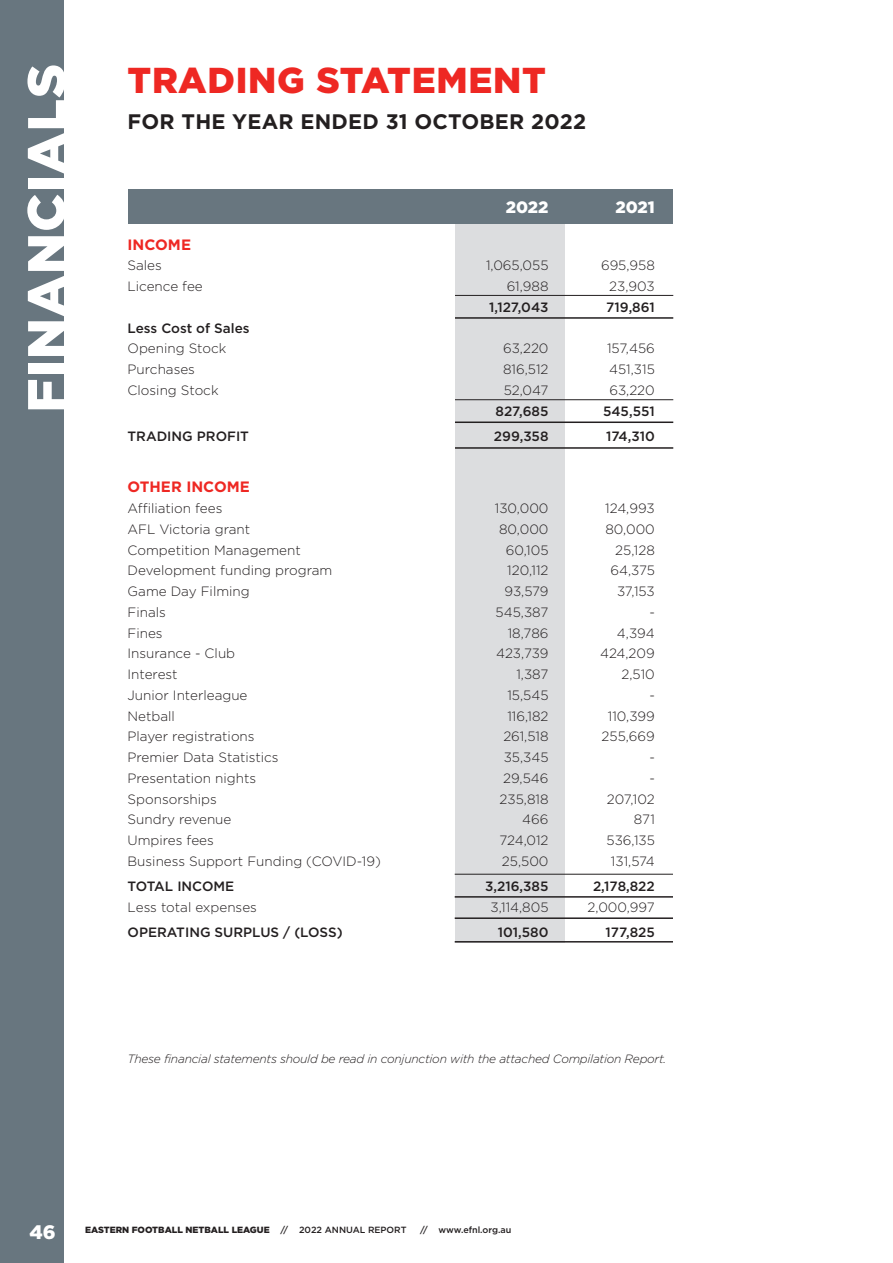
<style>
.page{position:relative;width:893px;height:1263px;background:#fff}
.page>*{position:absolute;margin:0;border:0;box-sizing:border-box;transform-origin:0 0}
.t1{font:900 52.5px "Gotham";letter-spacing:.02em;color:#fff}
.t2{font:900 36px "Gotham";letter-spacing:.02em;color:#ee2823}
.t3{font:700 21px "Gotham";letter-spacing:.01em;color:#231f20}
.t4{font:900 19.5px "Gotham";color:#fff}
.t5{font:900 16.5px "Gotham";color:#fff}
.t6{font:700 15px "Gotham";color:#ee2823}
.t7{font:300 13.5px "Gotham";color:#231f20}
.t8{font:500 13.5px "Gotham";color:#231f20}
.t9{font:italic 300 12px "Gotham";letter-spacing:-.02em;color:#231f20}
.t10{font:900 9px "Gotham";color:#231f20}
.t11{font:500 9px "Gotham";color:#231f20}
.s1{font-weight:500}
</style>
<div class="page">
<div style="left:0;top:0;width:64px;height:1263px;background:#68767f"></div>
<div style="left:455px;top:192px;width:109px;height:750px;background:#dcdddf"></div>
<div style="left:128px;top:190px;width:545px;height:34px;background:#68767f"></div>
<hr style="left:455px;top:941px;width:218px;height:1px;background:#231f20">
<hr style="left:455px;top:917px;width:218px;height:2px;background:#231f20">
<hr style="left:455px;top:874px;width:218px;height:1px;background:#231f20">
<hr style="left:455px;top:896px;width:218px;height:2px;background:#231f20">
<hr style="left:455px;top:447px;width:218px;height:2px;background:#231f20">
<hr style="left:455px;top:399px;width:218px;height:1px;background:#231f20">
<hr style="left:455px;top:421px;width:218px;height:2px;background:#231f20">
<hr style="left:455px;top:295px;width:218px;height:1px;background:#231f20">
<hr style="left:455px;top:317px;width:218px;height:2px;background:#231f20">
<h1 class="t1" style="left:10px;top:413px;width:350px;rotate:-90deg">FINANCIALS</h1>
<h2 class="t2" style="left:128px;top:55px;width:420px">TRADING STATEMENT</h2>
<h3 class="t3" style="left:128px;top:107px;width:460px">FOR THE YEAR ENDED 31 OCTOBER 2022</h3>
<p class="t5" style="left:506px;top:196px;width:44px">2022</p>
<p class="t5" style="left:615px;top:196px;width:41px">2021</p>
<p class="t6" style="left:128px;top:234px;width:65px">INCOME</p>
<p class="t7" style="left:128px;top:257px;width:36px">Sales</p>
<p class="t7" style="left:486px;top:257px;width:64px">1,065,055</p>
<p class="t7" style="left:601px;top:257px;width:55px">695,958</p>
<p class="t7" style="left:128px;top:278px;width:77px">Licence fee</p>
<p class="t7" style="left:507px;top:278px;width:43px">61,988</p>
<p class="t7" style="left:609px;top:278px;width:47px">23,903</p>
<p class="t8" style="left:489px;top:298px;width:61px">1,127,043</p>
<p class="t8" style="left:606px;top:298px;width:50px">719,861</p>
<p class="t8" style="left:128px;top:319px;width:124px">Less Cost of Sales</p>
<p class="t7" style="left:128px;top:340px;width:100px">Opening Stock</p>
<p class="t7" style="left:503px;top:340px;width:47px">63,220</p>
<p class="t7" style="left:607px;top:340px;width:49px">157,456</p>
<p class="t7" style="left:128px;top:361px;width:69px">Purchases</p>
<p class="t7" style="left:503px;top:361px;width:47px">816,512</p>
<p class="t7" style="left:609px;top:361px;width:47px">451,315</p>
<p class="t7" style="left:128px;top:381px;width:93px">Closing Stock</p>
<p class="t7" style="left:504px;top:381px;width:46px">52,047</p>
<p class="t7" style="left:609px;top:381px;width:47px">63,220</p>
<p class="t8" style="left:496px;top:402px;width:54px">827,685</p>
<p class="t8" style="left:603px;top:402px;width:53px">545,551</p>
<p class="t8" style="left:128px;top:427px;width:123px">TRADING PROFIT</p>
<p class="t8" style="left:494px;top:427px;width:56px">299,358</p>
<p class="t8" style="left:606px;top:427px;width:50px">174,310</p>
<p class="t6" style="left:128px;top:477px;width:124px">OTHER INCOME</p>
<p class="t7" style="left:128px;top:500px;width:96px">Affiliation fees</p>
<p class="t7" style="left:495px;top:500px;width:55px">130,000</p>
<p class="t7" style="left:605px;top:500px;width:51px">124,993</p>
<p class="t7" style="left:128px;top:521px;width:124px">AFL Victoria grant</p>
<p class="t7" style="left:499px;top:521px;width:51px">80,000</p>
<p class="t7" style="left:605px;top:521px;width:51px">80,000</p>
<p class="t7" style="left:128px;top:541px;width:175px">Competition Management</p>
<p class="t7" style="left:506px;top:541px;width:44px">60,105</p>
<p class="t7" style="left:615px;top:541px;width:41px">25,128</p>
<p class="t7" style="left:128px;top:562px;width:206px">Development funding program</p>
<p class="t7" style="left:507px;top:562px;width:43px">120,112</p>
<p class="t7" style="left:610px;top:562px;width:46px">64,375</p>
<p class="t7" style="left:128px;top:583px;width:124px">Game Day Filming</p>
<p class="t7" style="left:504px;top:583px;width:46px">93,579</p>
<p class="t7" style="left:617px;top:583px;width:39px">37,153</p>
<p class="t7" style="left:128px;top:604px;width:40px">Finals</p>
<p class="t7" style="left:496px;top:604px;width:54px">545,387</p>
<p class="t7" style="left:649px;top:604px;width:7px">-</p>
<p class="t7" style="left:128px;top:624px;width:37px">Fines</p>
<p class="t7" style="left:508px;top:624px;width:42px">18,786</p>
<p class="t7" style="left:617px;top:624px;width:39px">4,394</p>
<p class="t7" style="left:128px;top:645px;width:109px">Insurance - Club</p>
<p class="t7" style="left:496px;top:645px;width:54px">423,739</p>
<p class="t7" style="left:600px;top:645px;width:56px">424,209</p>
<p class="t7" style="left:128px;top:666px;width:51px">Interest</p>
<p class="t7" style="left:516px;top:666px;width:34px">1,387</p>
<p class="t7" style="left:621px;top:666px;width:35px">2,510</p>
<p class="t7" style="left:128px;top:687px;width:121px">Junior Interleague</p>
<p class="t7" style="left:507px;top:687px;width:43px">15,545</p>
<p class="t7" style="left:649px;top:687px;width:7px">-</p>
<p class="t7" style="left:128px;top:707px;width:49px">Netball</p>
<p class="t7" style="left:507px;top:707px;width:43px">116,182</p>
<p class="t7" style="left:608px;top:707px;width:48px">110,399</p>
<p class="t7" style="left:128px;top:728px;width:129px">Player registrations</p>
<p class="t7" style="left:503px;top:728px;width:47px">261,518</p>
<p class="t7" style="left:602px;top:728px;width:55px">255,669</p>
<p class="t7" style="left:128px;top:749px;width:153px">Premier Data Statistics</p>
<p class="t7" style="left:504px;top:749px;width:46px">35,345</p>
<p class="t7" style="left:649px;top:749px;width:7px">-</p>
<p class="t7" style="left:128px;top:770px;width:130px">Presentation nights</p>
<p class="t7" style="left:503px;top:770px;width:47px">29,546</p>
<p class="t7" style="left:649px;top:770px;width:7px">-</p>
<p class="t7" style="left:128px;top:790px;width:91px">Sponsorships</p>
<p class="t7" style="left:500px;top:790px;width:50px">235,818</p>
<p class="t7" style="left:607px;top:790px;width:50px">207,102</p>
<p class="t7" style="left:128px;top:811px;width:105px">Sundry revenue</p>
<p class="t7" style="left:522px;top:811px;width:28px">466</p>
<p class="t7" style="left:634px;top:811px;width:22px">871</p>
<p class="t7" style="left:128px;top:832px;width:88px">Umpires fees</p>
<p class="t7" style="left:499px;top:832px;width:51px">724,012</p>
<p class="t7" style="left:607px;top:832px;width:50px">536,135</p>
<p class="t7" style="left:128px;top:853px;width:255px">Business Support Funding (COVID-19)</p>
<p class="t7" style="left:502px;top:853px;width:48px">25,500</p>
<p class="t7" style="left:611px;top:853px;width:45px">131,574</p>
<p class="t8" style="left:128px;top:877px;width:108px">TOTAL INCOME</p>
<p class="t8" style="left:485px;top:877px;width:65px">3,216,385</p>
<p class="t8" style="left:593px;top:877px;width:63px">2,178,822</p>
<p class="t7" style="left:128px;top:898px;width:131px">Less total expenses</p>
<p class="t7" style="left:490px;top:898px;width:60px">3,114,805</p>
<p class="t7" style="left:587px;top:898px;width:69px">2,000,997</p>
<p class="t8" style="left:128px;top:923px;width:217px">OPERATING SURPLUS / (LOSS)</p>
<p class="t8" style="left:498px;top:923px;width:52px">101,580</p>
<p class="t8" style="left:606px;top:923px;width:51px">177,825</p>
<p class="t9" style="left:128px;top:1052px;width:540px">These financial statements should be read in conjunction with the attached Compilation Report.</p>
<h3 class="t4" style="left:29px;top:1218px;width:28px">46</h3>
<p class="t10" style="left:85px;top:1224px;width:323px">EASTERN FOOTBALL NETBALL LEAGUE <span class="s1">// 2022 ANNUAL REPORT</span></p>
<p class="t11" style="left:420px;top:1224px;width:93px">// www.efnl.org.au</p>
</div>
